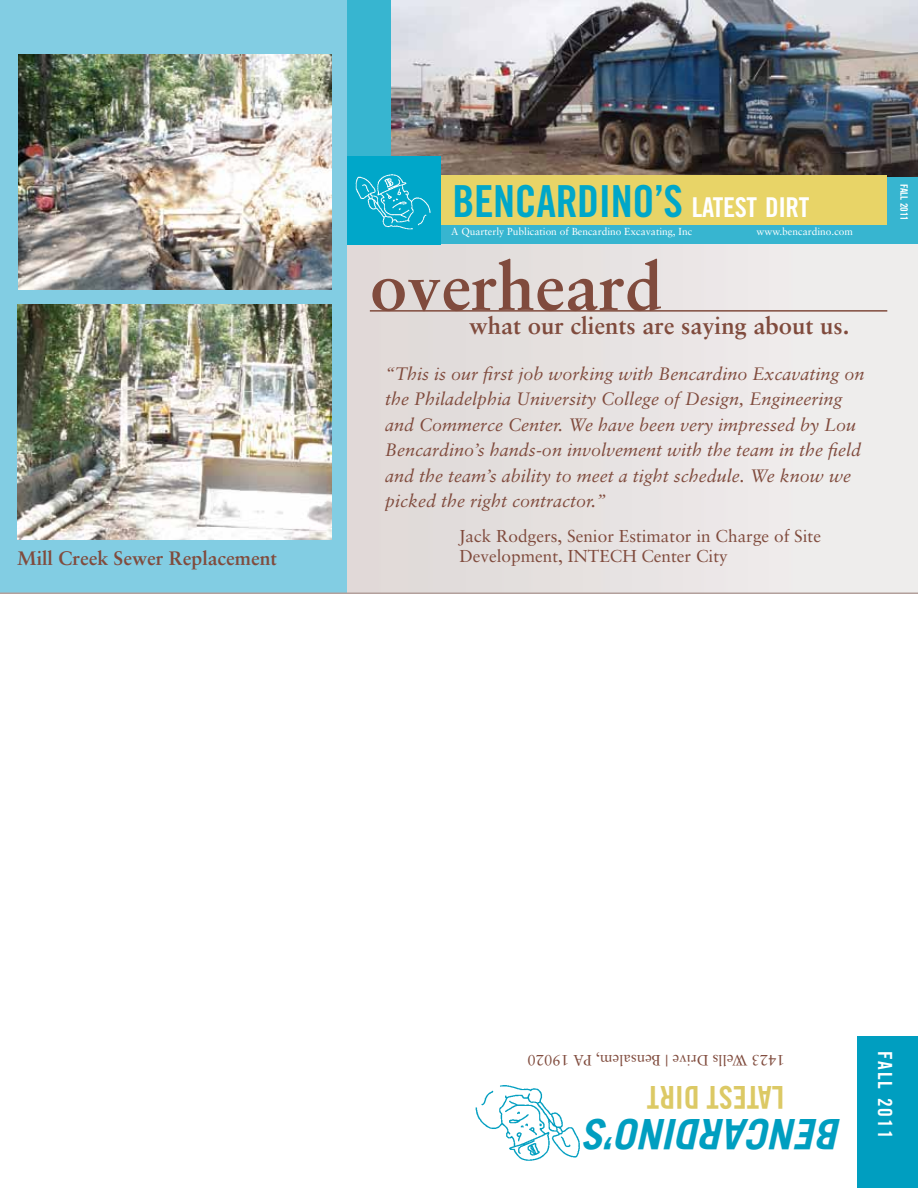
<style>
.page{position:relative;width:918px;height:1188px;background:#fff}
.page>*{position:absolute;margin:0;border:0;box-sizing:border-box;transform-origin:0 0}
.t1{font:700 67.5px "Sabon";color:#804b3d}
.t2{font:44.1px "Trade Gothic Bold Cond Twenty";letter-spacing:-.01em;color:#00a7c9}
.t3{font:italic 700 42px "Trade Gothic";color:#009ec0}
.t4{font:31.5px "Trade Gothic Bold Cond Twenty";color:#dcc965}
.t5{font:700 24px "Sabon";color:#804b3d}
.t6{font:700 19.5px "Sabon";color:#804b3d}
.t7{font:19.5px "Trade Gothic Bold Cond Twenty";letter-spacing:.11em;color:#fff}
.t8{font:italic 18px/25.5px "Sabon";color:#804b3d}
.t9{font:17.25px/20.7px "Sabon";color:#804b3d}
.t10{font:15px "Sabon";color:#804b3d}
.t11{font:10.2px "Sabon";color:#fff}
.t12{font:10.2px "Trade Gothic Bold Cond Twenty";color:#fff}
.s1{font-size:27.3px;color:#fff}
</style>
<div class="page">
<div style="left:0;top:0;width:347px;height:594px;background:#82cde3"></div>
<div style="left:347px;top:0;width:571px;height:245px;background:#37b5d0"></div>
<img style="left:391px;top:0;width:527px;height:177px">
<img style="left:475px;top:1085px;width:105px;height:76px">
<div style="left:857px;top:1036px;width:61px;height:152px;background:#009ec0"></div>
<div style="left:347px;top:244px;width:571px;height:350px;background:#e8e4e4"></div>
<hr style="left:370px;top:310px;width:517px;height:2px;background:#804b3d">
<div style="left:347px;top:157px;width:94px;height:88px;background:#00a7c9"></div>
<img style="left:355px;top:174px;width:76px;height:56px">
<div style="left:441px;top:176px;width:445px;height:49px;background:#e8d467"></div>
<hr style="left:0;top:592px;width:918px;height:2px;background:#b3a09c">
<img style="left:18px;top:54px;width:313px;height:235px">
<img style="left:18px;top:305px;width:313px;height:235px">
<p class="t6" style="left:17px;top:547px;width:261px">Mill Creek Sewer Replacement</p>
<h2 class="t2" style="left:453px;top:174px;width:358px">BENCARDINO’S <span class="s1">LATEST DIRT</span></h2>
<p class="t12" style="left:910px;top:184px;width:38px;rotate:90deg">FALL 2011</p>
<p class="t11" style="left:451px;top:226px;width:242px">A Quarterly Publication of Bencardino Excavating, Inc</p>
<p class="t11" style="left:757px;top:226px;width:98px">www.bencardino.com</p>
<h1 class="t1" style="left:370px;top:245px;width:294px">overheard</h1>
<h3 class="t5" style="left:469px;top:310px;width:382px">what our clients are saying about us.</h3>
<p class="t8" style="left:385px;top:361px;width:481px">“This is our first job working with Bencardino Excavating on the Philadelphia University College of Design, Engineering and Commerce Center. We have been very impressed by Lou Bencardino’s hands-on involvement with the team in the field and the team’s ability to meet a tight schedule. We know we picked the right contractor.”</p>
<p class="t9" style="left:459px;top:525px;width:364px">Jack Rodgers, Senior Estimator in Charge of Site<br>Development, INTECH Center City</p>
<p class="t10" style="left:785px;top:1069px;width:259px;rotate:-180deg">1423 Wells Drive | Bensalem, PA 19020</p>
<p class="t7" style="left:897px;top:1051px;width:89px;rotate:90deg">FALL 2011</p>
<h3 class="t4" style="left:784px;top:1117px;width:139px;rotate:-180deg">LATEST DIRT</h3>
<h3 class="t3" style="left:842px;top:1160px;width:258px;rotate:-180deg">BENCARDINO’S</h3>
</div>
